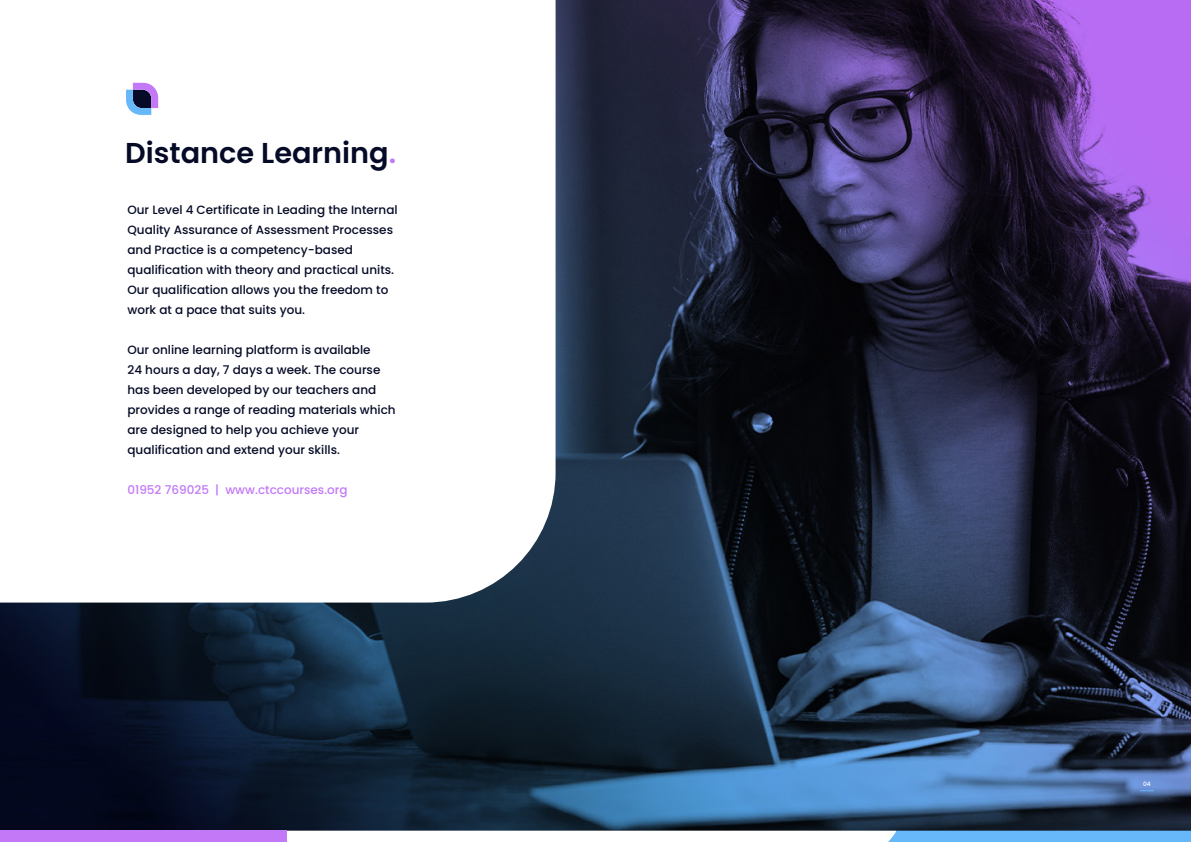
<style>
.page{position:relative;width:1191px;height:842px;background:#fff}
.page>*{position:absolute;margin:0;border:0;box-sizing:border-box;transform-origin:0 0}
.t1{font:600 28.8px "Poppins";color:#050a26}
.t2{font:500 12px/20px "Poppins";color:#050a26}
.t3{font:500 12px "Poppins";color:#c278f7}
.t4{font:500 6px "Poppins";color:#fff}
.s1{color:#c278f7}
</style>
<div class="page">
<img style="left:0;top:0;width:1191px;height:831px">
<svg style="left:0;top:0;width:555px;height:602px"></svg>
<svg style="left:126px;top:83px;width:32px;height:32px"></svg>
<div style="left:888px;top:831px;width:303px;height:11px;background:#66b8fa"></div>
<div style="left:0;top:831px;width:287px;height:11px;background:#c278f7"></div>
<svg style="left:1140px;top:790px;width:13px;height:1px"></svg>
<p class="t1" style="left:125px;top:137px;width:272px">Distance Learning<span class="s1">.</span></p>
<p class="t2" style="left:127px;top:200px;width:272px">Our Level 4 Certificate in Leading the Internal Quality Assurance of Assessment Processes and Practice is a competency-based qualification with theory and practical units.<br>Our qualification allows you the freedom to work at a pace that suits you.</p>
<p class="t2" style="left:127px;top:340px;width:270px">Our online learning platform is available<br>24 hours a day, 7 days a week. The course has been developed by our teachers and provides a range of reading materials which are designed to help you achieve your qualification and extend your skills.</p>
<p class="t3" style="left:127px;top:483px;width:222px">01952 769025 | www.ctccourses.org</p>
<p class="t4" style="left:1143px;top:781px;width:9px">04</p>
</div>
